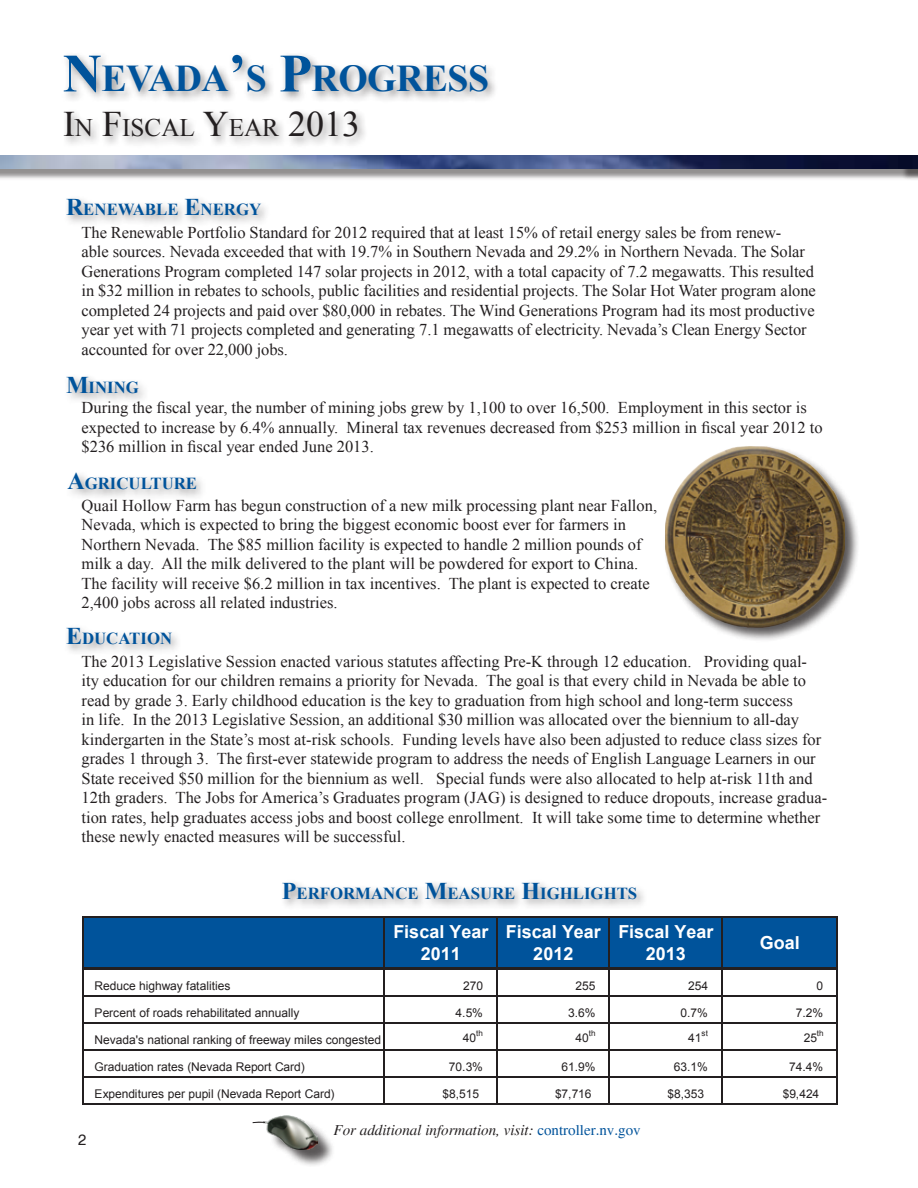
<style>
.page{position:relative;width:918px;height:1188px;background:#fff}
.page>*{position:absolute;margin:0;border:0;box-sizing:border-box;transform-origin:0 0}
.t1{font:700 37.8px "Times New Roman";letter-spacing:-.015em;color:#00539b}
.t2{font:25.2px "Times New Roman";color:#231f20}
.t3{font:700 18px/22.6px "Arial";letter-spacing:.005em;color:#fff;text-align:center}
.t4{font:700 16.8px "Times New Roman";color:#00539b}
.t5{font:16.5px/19.5px "Times New Roman";color:#231f20}
.t6{font:italic 15px "Times";color:#231f20}
.t7{font:15px "Helvetica";color:#231f20}
.t8{font:12px "Arial";letter-spacing:-.005em;color:#231f20}
.t9{font:8.1px "Arial";letter-spacing:.01em;color:#231f20}
.s1{font-size:54px}
.s2{font-size:36px}
.s3{font-size:24px}
.s4{font-style:normal;color:#00539b}
</style>
<div class="page">
<div style="left:267px;top:1118px;width:69px;height:50px;background:#231f20;opacity:.75"></div>
<img style="left:264px;top:1116px;width:54px;height:33px">
<svg style="left:252px;top:1122px;width:14px;height:2px"></svg>
<div style="left:82px;top:917px;width:755px;height:51px;background:#00539b"></div>
<div style="left:60px;top:51px;width:439px;height:98px;background:#231f20;opacity:.5"></div>
<div style="left:280px;top:879px;width:368px;height:32px;background:#231f20;opacity:.5"></div>
<hr style="left:82px;top:916px;width:1px;height:189px;background:#231f20">
<hr style="left:384px;top:917px;width:1px;height:188px;background:#231f20">
<hr style="left:496px;top:917px;width:2px;height:188px;background:#231f20">
<hr style="left:609px;top:917px;width:1px;height:188px;background:#231f20">
<hr style="left:721px;top:917px;width:2px;height:188px;background:#231f20">
<hr style="left:836px;top:917px;width:2px;height:188px;background:#231f20">
<hr style="left:83px;top:916px;width:755px;height:1px;background:#231f20">
<hr style="left:83px;top:968px;width:755px;height:1px;background:#231f20">
<hr style="left:83px;top:995px;width:755px;height:2px;background:#231f20">
<hr style="left:83px;top:1022px;width:755px;height:2px;background:#231f20">
<hr style="left:83px;top:1049px;width:755px;height:2px;background:#231f20">
<hr style="left:83px;top:1076px;width:755px;height:2px;background:#231f20">
<hr style="left:83px;top:1104px;width:755px;height:1px;background:#231f20">
<div style="left:0;top:158px;width:918px;height:22px;background:#231f20;opacity:.5"></div>
<img style="left:0;top:155px;width:899px;height:14px">
<div style="left:63px;top:195px;width:209px;height:32px;background:#231f20;opacity:.5"></div>
<div style="left:63px;top:372px;width:87px;height:33px;background:#231f20;opacity:.5"></div>
<div style="left:64px;top:469px;width:144px;height:32px;background:#231f20;opacity:.5"></div>
<div style="left:63px;top:624px;width:119px;height:32px;background:#231f20;opacity:.5"></div>
<div style="left:901px;top:158px;width:17px;height:22px;background:#231f20;opacity:.5"></div>
<img style="left:899px;top:155px;width:19px;height:14px">
<div style="left:663px;top:445px;width:197px;height:197px;background:#231f20;opacity:.75"></div>
<div style="left:665px;top:445px;width:174px;height:140px;background:#fff;opacity:.5"></div>
<div style="left:668px;top:472px;width:184px;height:159px;background:#231f20;opacity:.5"></div>
<h1 class="t1" style="left:63px;top:53px;width:428px"><span class="s1">N</span>EVADA<span class="s1">’</span>S <span class="s1">P</span>ROGRESS</h1>
<h2 class="t2" style="left:63px;top:111px;width:299px"><span class="s2">I</span>N <span class="s2">F</span>ISCAL <span class="s2">Y</span>EAR <span class="s2">2013</span></h2>
<p class="t4" style="left:66px;top:198px;width:196px"><span class="s3">R</span>ENEWABLE <span class="s3">E</span>NERGY</p>
<p class="t5" style="left:82px;top:222px;width:736px">The Renewable Portfolio Standard for 2012 required that at least 15% of retail energy sales be from renew-<br>able sources. Nevada exceeded that with 19.7% in Southern Nevada and 29.2% in Northern Nevada. The Solar Generations Program completed 147 solar projects in 2012, with a total capacity of 7.2 megawatts. This resulted in $32 million in rebates to schools, public facilities and residential projects. The Solar Hot Water program alone completed 24 projects and paid over $80,000 in rebates. The Wind Generations Program had its most productive year yet with 71 projects completed and generating 7.1 megawatts of electricity. Nevada’s Clean Energy Sector accounted for over 22,000 jobs.</p>
<p class="t4" style="left:66px;top:375px;width:75px"><span class="s3">M</span>INING</p>
<p class="t5" style="left:82px;top:398px;width:743px">During the fiscal year, the number of mining jobs grew by 1,100 to over 16,500. Employment in this sector is expected to increase by 6.4% annually. Mineral tax revenues decreased from $253 million in fiscal year 2012 to $236 million in fiscal year ended June 2013.</p>
<p class="t4" style="left:67px;top:472px;width:131px"><span class="s3">A</span>GRICULTURE</p>
<p class="t5" style="left:82px;top:495px;width:577px">Quail Hollow Farm has begun construction of a new milk processing plant near Fallon, Nevada, which is expected to bring the biggest economic boost ever for farmers in Northern Nevada. The $85 million facility is expected to handle 2 million pounds of milk a day. All the milk delivered to the plant will be powdered for export to China.<br>The facility will receive $6.2 million in tax incentives. The plant is expected to create 2,400 jobs across all related industries.</p>
<p class="t4" style="left:66px;top:627px;width:107px"><span class="s3">E</span>DUCATION</p>
<p class="t5" style="left:82px;top:651px;width:747px">The 2013 Legislative Session enacted various statutes affecting Pre-K through 12 education. Providing qual&shy;ity education for our children remains a priority for Nevada. The goal is that every child in Nevada be able to read by grade 3. Early childhood education is the key to graduation from high school and long-term success<br>in life. In the 2013 Legislative Session, an additional $30 million was allocated over the biennium to all-day kindergarten in the State’s most at-risk schools. Funding levels have also been adjusted to reduce class sizes for grades 1 through 3. The first-ever statewide program to address the needs of English Language Learners in our State received $50 million for the biennium as well. Special funds were also allocated to help at-risk 11th and 12th graders. The Jobs for America’s Graduates program (JAG) is designed to reduce dropouts, increase gradua&shy;tion rates, help graduates access jobs and boost college enrollment. It will take some time to determine whether these newly enacted measures will be successful.</p>
<p class="t4" style="left:282px;top:882px;width:357px"><span class="s3">P</span>ERFORMANCE <span class="s3">M</span>EASURE <span class="s3">H</span>IGHLIGHTS</p>
<p class="t3" style="left:393px;top:921px;width:97px">Fiscal Year<br>2011</p>
<p class="t3" style="left:506px;top:921px;width:97px">Fiscal Year<br>2012</p>
<p class="t3" style="left:618px;top:921px;width:97px">Fiscal Year<br>2013</p>
<p class="t3" style="left:760px;top:932px;width:41px">Goal</p>
<p class="t8" style="left:95px;top:978px;width:137px">Reduce highway fatalities</p>
<p class="t8" style="left:463px;top:978px;width:21px">270</p>
<p class="t8" style="left:576px;top:978px;width:21px">255</p>
<p class="t8" style="left:688px;top:978px;width:21px">254</p>
<p class="t8" style="left:817px;top:978px;width:8px">0</p>
<p class="t8" style="left:95px;top:1005px;width:206px">Percent of roads rehabilitated annually</p>
<p class="t8" style="left:456px;top:1005px;width:29px">4.5%</p>
<p class="t8" style="left:568px;top:1005px;width:29px">3.6%</p>
<p class="t8" style="left:681px;top:1005px;width:29px">0.7%</p>
<p class="t8" style="left:796px;top:1005px;width:29px">7.2%</p>
<p class="t8" style="left:95px;top:1032px;width:288px">Nevada's national ranking of freeway miles congested</p>
<p class="t8" style="left:463px;top:1030px;width:15px">40</p>
<p class="t9" style="left:476px;top:1028px;width:8px">th</p>
<p class="t9" style="left:589px;top:1028px;width:8px">th</p>
<p class="t9" style="left:817px;top:1028px;width:8px">th</p>
<p class="t9" style="left:702px;top:1028px;width:8px">st</p>
<p class="t8" style="left:575px;top:1030px;width:15px">40</p>
<p class="t8" style="left:688px;top:1030px;width:15px">41</p>
<p class="t8" style="left:804px;top:1030px;width:15px">25</p>
<p class="t8" style="left:95px;top:1059px;width:212px">Graduation rates (Nevada Report Card)</p>
<p class="t8" style="left:449px;top:1059px;width:36px">70.3%</p>
<p class="t8" style="left:561px;top:1059px;width:36px">61.9%</p>
<p class="t8" style="left:674px;top:1059px;width:36px">63.1%</p>
<p class="t8" style="left:789px;top:1059px;width:36px">74.4%</p>
<p class="t8" style="left:95px;top:1086px;width:242px">Expenditures per pupil (Nevada Report Card)</p>
<p class="t8" style="left:443px;top:1086px;width:38px">$8,515</p>
<p class="t8" style="left:555px;top:1086px;width:38px">$7,716</p>
<p class="t8" style="left:668px;top:1086px;width:38px">$8,353</p>
<p class="t8" style="left:783px;top:1086px;width:38px">$9,424</p>
<p class="t7" style="left:78px;top:1131px;width:10px">2</p>
<p class="t6" style="left:334px;top:1122px;width:309px">For additional information, visit: <span class="s4">controller.nv.gov</span></p>
</div>
